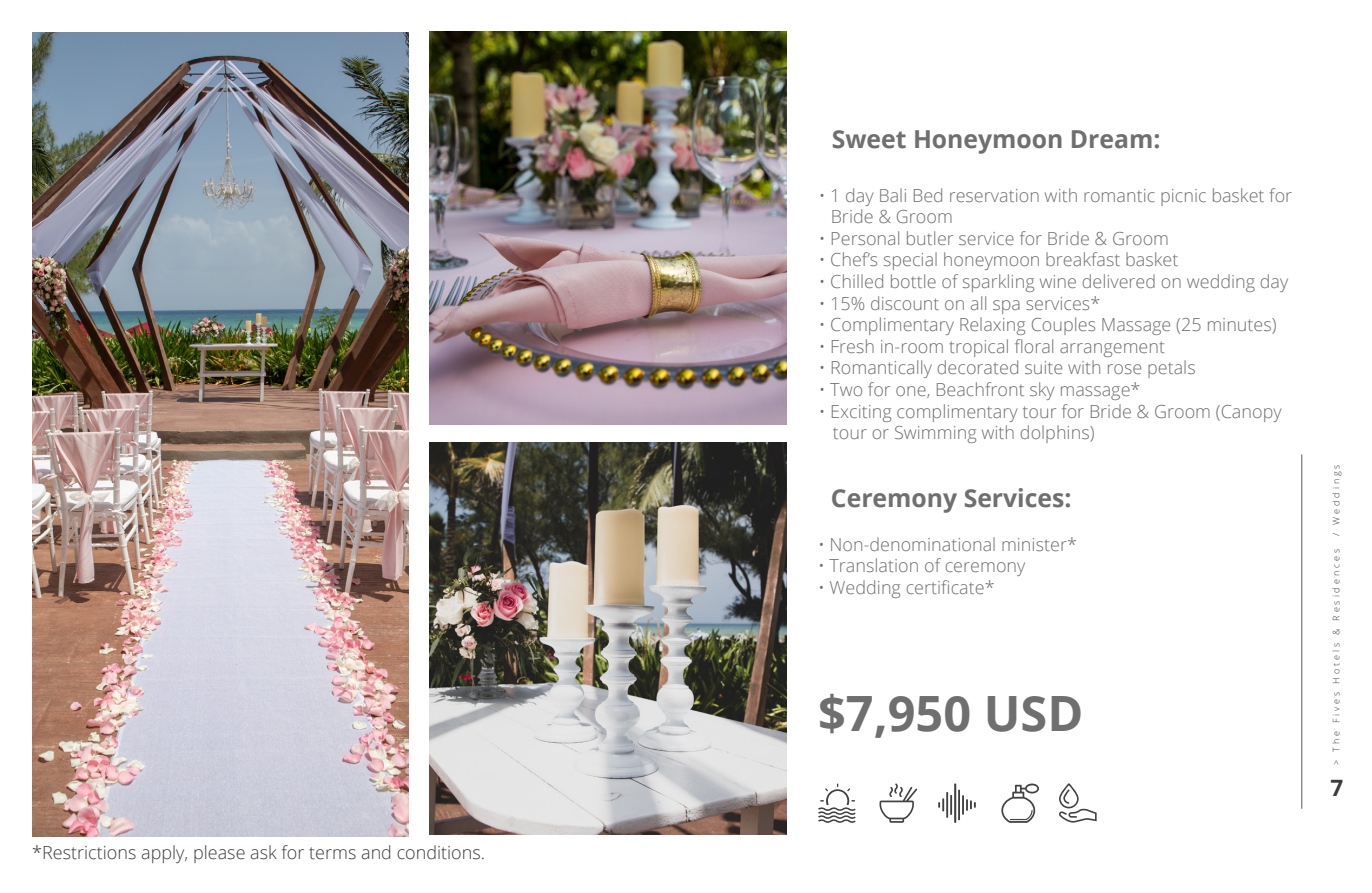
<style>
.page{position:relative;width:1372px;height:893px;background:#fff}
.page>*{position:absolute;margin:0;border:0;box-sizing:border-box;transform-origin:0 0}
.t1{font:700 48.6px "Open Sans";color:#706f6f}
.t2{font:700 24.75px "Open Sans";color:#706f6f}
.t3{font:700 22.5px "Open Sans";color:#3c3c3b}
.t4{font:300 18px/21.6px "Open Sans";color:#706f6f}
.t5{font:300 18px "Open Sans";color:#3c3c3b}
.t6{font:300 9px "Open Sans";letter-spacing:.32em;color:#3c3c3b}
</style>
<div class="page">
<hr style="left:1301px;top:454px;width:1px;height:355px;background:#575756">
<img style="left:430px;top:442px;width:356px;height:393px">
<img style="left:430px;top:32px;width:356px;height:393px">
<img style="left:32px;top:32px;width:377px;height:805px">
<svg style="left:879px;top:783px;width:38px;height:40px"></svg>
<svg style="left:938px;top:783px;width:37px;height:40px"></svg>
<svg style="left:1001px;top:783px;width:37px;height:40px"></svg>
<svg style="left:1059px;top:783px;width:37px;height:40px"></svg>
<svg style="left:818px;top:783px;width:37px;height:40px"></svg>
<p class="t5" style="left:32px;top:840px;width:454px">*Restrictions apply, please ask for terms and conditions.</p>
<h2 class="t2" style="left:831px;top:121px;width:330px">Sweet Honeymoon Dream:</h2>
<p class="t4" style="left:830px;top:184px;width:463px;text-indent:-12px">• 1 day Bali Bed reservation with romantic picnic basket for<br>Bride &amp; Groom</p>
<p class="t4" style="left:818px;top:227px;width:352px">• Personal butler service for Bride &amp; Groom</p>
<p class="t4" style="left:818px;top:249px;width:361px">• Chef’s special honeymoon breakfast basket</p>
<p class="t4" style="left:818px;top:270px;width:471px">• Chilled bottle of sparkling wine delivered on wedding day</p>
<p class="t4" style="left:818px;top:292px;width:283px">• 15% discount on all spa services*</p>
<p class="t4" style="left:818px;top:313px;width:459px">• Complimentary Relaxing Couples Massage (25 minutes)</p>
<p class="t4" style="left:818px;top:335px;width:348px">• Fresh in-room tropical floral arrangement</p>
<p class="t4" style="left:818px;top:357px;width:378px">• Romantically decorated suite with rose petals</p>
<p class="t4" style="left:818px;top:378px;width:323px">• Two for one, Beachfront sky massage*</p>
<p class="t4" style="left:832px;top:400px;width:450px;text-indent:-14px">• Exciting complimentary tour for Bride &amp; Groom (Canopy tour or Swimming with dolphins)</p>
<h2 class="t2" style="left:831px;top:481px;width:242px">Ceremony Services:</h2>
<p class="t4" style="left:818px;top:533px;width:260px">• Non-denominational minister*</p>
<p class="t4" style="left:818px;top:554px;width:209px">• Translation of ceremony</p>
<p class="t4" style="left:818px;top:576px;width:178px">• Wedding certificate*</p>
<h1 class="t1" style="left:818px;top:679px;width:267px">$7,950 USD</h1>
<p class="t6" style="left:1329px;top:536px;width:73px;rotate:-90deg">/ Weddings</p>
<p class="t6" style="left:1329px;top:765px;width:217px;rotate:-90deg">&gt; The Fives Hotels &amp; Residences</p>
<p class="t3" style="left:1330px;top:772px;width:14px">7</p>
</div>
